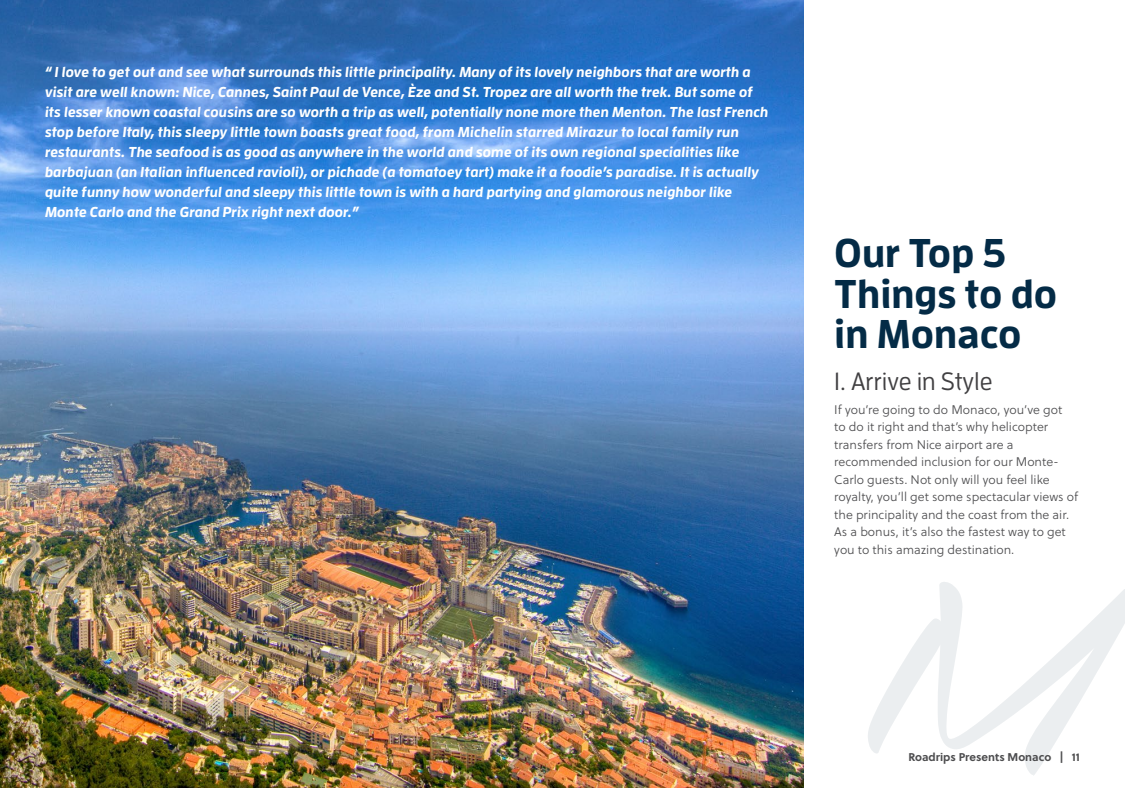
<style>
.page{position:relative;width:1125px;height:788px;background:#fff}
.page>*{position:absolute;margin:0;border:0;box-sizing:border-box;transform-origin:0 0}
.t1{font:700 40px/40.5px "Enzo OT";color:#042b46}
.t2{font:500 25px "Enzo OT";color:#414042}
.t3{font:italic 700 14.38px/20px "Enzo OT";color:#fff}
.t4{font:12.5px/17.5px "Soleil Lt";color:#4d4d4f}
.t5{font:700 11.25px "Soleil";color:#4d4d4f}
</style>
<div class="page">
<img style="left:0;top:0;width:804px;height:788px">
<p class="t3" style="left:45px;top:62px;width:725px">“ I love to get out and see what surrounds this little principality. Many of its lovely neighbors that are worth a visit are well known: Nice, Cannes, Saint Paul de Vence, Èze and St. Tropez are all worth the trek. But some of its lesser known coastal cousins are so worth a trip as well, potentially none more then Menton. The last French stop before Italy, this sleepy little town boasts great food, from Michelin starred Mirazur to local family run restaurants. The seafood is as good as anywhere in the world and some of its own regional specialities like barbajuan (an Italian influenced ravioli), or pichade (a tomatoey tart) make it a foodie’s paradise. It is actually quite funny how wonderful and sleepy this little town is with a hard partying and glamorous neighbor like Monte Carlo and the Grand Prix right next door.”</p>
<h1 class="t1" style="left:834px;top:232px;width:225px">Our Top 5<br>Things to do in Monaco</h1>
<h2 class="t2" style="left:834px;top:367px;width:160px">1. Arrive in Style</h2>
<p class="t4" style="left:834px;top:400px;width:245px">If you’re going to do Monaco, you’ve got<br>to do it right and that’s why helicopter transfers from Nice airport are a recommended inclusion for our Monte-Carlo guests. Not only will you feel like royalty, you’ll get some spectacular views of the principality and the coast from the air.<br>As a bonus, it’s also the fastest way to get you to this amazing destination.</p>
<p class="t5" style="left:908px;top:748px;width:173px">Roadrips Presents Monaco | 11</p>
</div>
